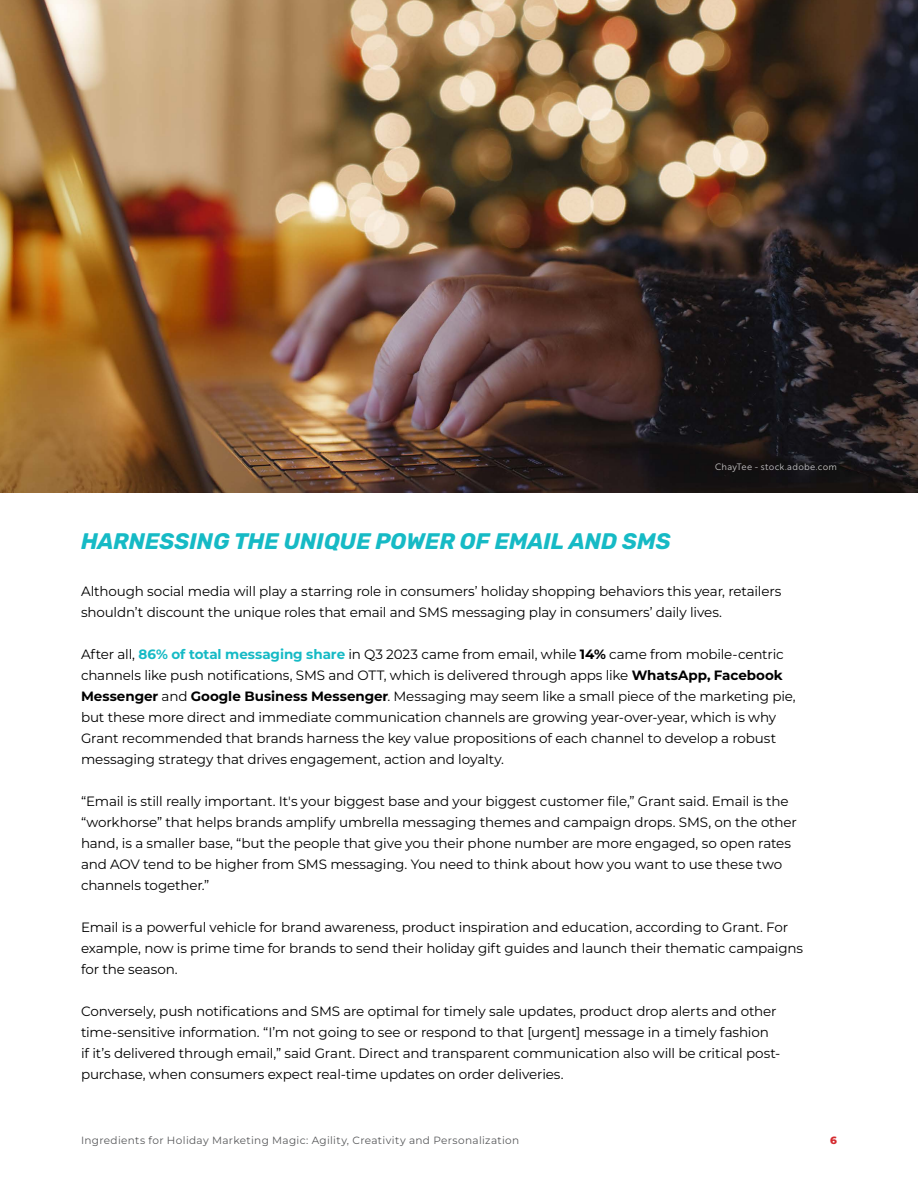
<style>
.page{position:relative;width:918px;height:1188px;background:#fff}
.page>*{position:absolute;margin:0;border:0;box-sizing:border-box;transform-origin:0 0}
.t1{font:italic 700 22.5px "Rubik";color:#16bac5}
.t2{font:13.5px/21px "Montserrat";letter-spacing:-.01em;color:#000}
.t3{font:10.5px "Montserrat";letter-spacing:.035em;color:#58595b}
.t4{font:800 10.5px "Montserrat";color:#d52a2f}
.t5{font:9px "Brother 1816 Book";letter-spacing:.03em;color:#fff}
.s1{font-weight:700;color:#16bac5}
.s2{font-weight:700}
</style>
<div class="page">
<img style="left:0;top:0;width:918px;height:492px">
<h1 class="t1" style="left:81px;top:529px;width:591px">HARNESSING THE UNIQUE POWER OF EMAIL AND SMS</h1>
<p class="t5" style="left:715px;top:460px;width:123px">ChayTee - stock.adobe.com</p>
<p class="t2" style="left:81px;top:581px;width:702px">Although social media will play a starring role in consumers’ holiday shopping behaviors this year, retailers shouldn’t discount the unique roles that email and SMS messaging play in consumers’ daily lives.</p>
<p class="t2" style="left:81px;top:644px;width:716px">After all, <span class="s1">86% of total messaging share</span> in Q3 2023 came from email, while <span class="s2">14%</span> came from mobile-centric channels like push notifications, SMS and OTT, which is delivered through apps like <span class="s2">WhatsApp, Facebook Messenger</span> and <span class="s2">Google Business Messenger</span>. Messaging may seem like a small piece of the marketing pie, but these more direct and immediate communication channels are growing year-over-year, which is why Grant recommended that brands harness the key value propositions of each channel to develop a robust messaging strategy that drives engagement, action and loyalty.</p>
<p class="t2" style="left:81px;top:791px;width:718px">“Email is still really important. It's your biggest base and your biggest customer file,” Grant said. Email is the “workhorse” that helps brands amplify umbrella messaging themes and campaign drops. SMS, on the other hand, is a smaller base, “but the people that give you their phone number are more engaged, so open rates and AOV tend to be higher from SMS messaging. You need to think about how you want to use these two channels together.”</p>
<p class="t2" style="left:81px;top:917px;width:724px">Email is a powerful vehicle for brand awareness, product inspiration and education, according to Grant. For example, now is prime time for brands to send their holiday gift guides and launch their thematic campaigns for the season.</p>
<p class="t2" style="left:81px;top:1001px;width:701px">Conversely, push notifications and SMS are optimal for timely sale updates, product drop alerts and other time-sensitive information. “I’m not going to see or respond to that [urgent] message in a timely fashion if it’s delivered through email,” said Grant. Direct and transparent communication also will be critical post&shy;purchase, when consumers expect real-time updates on order deliveries.</p>
<p class="t3" style="left:81px;top:1133px;width:440px">Ingredients for Holiday Marketing Magic: Agility, Creativity and Personalization</p>
<p class="t4" style="left:830px;top:1133px;width:8px">6</p>
</div>
